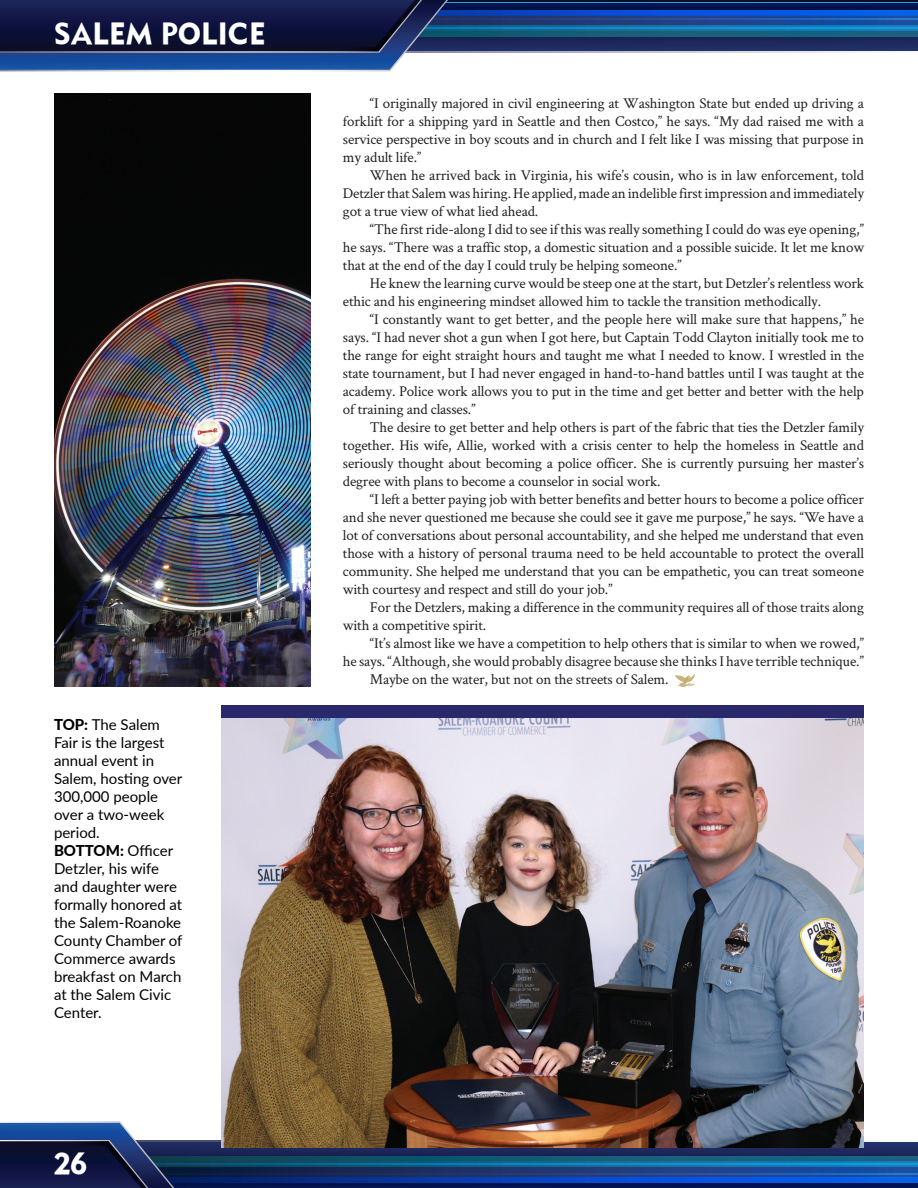
<style>
.page{position:relative;width:918px;height:1188px;background:#fff}
.page>*{position:absolute;margin:0;border:0;box-sizing:border-box;transform-origin:0 0}
.t1{font:30px "Metro Black LT Two";color:#fff}
.t2{font:15px/18px "Crimson Text";letter-spacing:-.01em;color:#231f20;text-align:justify}
.t3{font:15px/18px "Lato";color:#000}
.s1{font-weight:800}
</style>
<div class="page">
<svg style="left:0;top:0;width:918px;height:71px;background:#3b5381"></svg>
<svg style="left:0;top:1121px;width:918px;height:67px;background:#24457a"></svg>
<img style="left:221px;top:718px;width:643px;height:430px">
<svg style="left:675px;top:674px;width:20px;height:13px"></svg>
<div style="left:221px;top:705px;width:643px;height:13px;background:#28286b"></div>
<img style="left:54px;top:93px;width:256px;height:594px">
<h1 class="t1" style="left:54px;top:14px;width:213px">SALEM POLICE</h1>
<p class="t3" style="left:54px;top:715px;width:130px"><span class="s1">TOP:</span> The Salem<br>Fair is the largest annual event in<br>Salem, hosting over<br>300,000 people over a two-week period.<br><span class="s1">BOTTOM:</span> Officer<br>Detzler, his wife and daughter were formally honored at the Salem-Roanoke<br>County Chamber of<br>Commerce awards breakfast on March at the Salem Civic<br>Center.</p>
<h1 class="t1" style="left:54px;top:1144px;width:35px">26</h1>
<p class="t2" style="left:343px;top:94px;width:523px;text-indent:27px">“I originally majored in civil engineering at Washington State but ended up driving a forklift for a shipping yard in Seattle and then Costco,” he says. “My dad raised me with a service perspective in boy scouts and in church and I felt like I was missing that purpose in my adult life.”</p>
<p class="t2" style="left:343px;top:166px;width:523px;text-indent:27px">When he arrived back in Virginia, his wife’s cousin, who is in law enforcement, told Detzler that Salem was hiring. He applied, made an indelible first impression and immediately got a true view of what lied ahead.</p>
<p class="t2" style="left:343px;top:220px;width:523px;text-indent:27px">“The first ride-along I did to see if this was really something I could do was eye opening,” he says. “There was a traffic stop, a domestic situation and a possible suicide. It let me know that at the end of the day I could truly be helping someone.”</p>
<p class="t2" style="left:343px;top:274px;width:523px;text-indent:27px">He knew the learning curve would be steep one at the start, but Detzler’s relentless work ethic and his engineering mindset allowed him to tackle the transition methodically.</p>
<p class="t2" style="left:343px;top:310px;width:523px;text-indent:27px">“I constantly want to get better, and the people here will make sure that happens,” he says. “I had never shot a gun when I got here, but Captain Todd Clayton initially took me to the range for eight straight hours and taught me what I needed to know. I wrestled in the state tournament, but I had never engaged in hand-to-hand battles until I was taught at the academy. Police work allows you to put in the time and get better and better with the help of training and classes.”</p>
<p class="t2" style="left:343px;top:418px;width:523px;text-indent:27px">The desire to get better and help others is part of the fabric that ties the Detzler family together. His wife, Allie, worked with a crisis center to help the homeless in Seattle and seriously thought about becoming a police officer. She is currently pursuing her master’s degree with plans to become a counselor in social work.</p>
<p class="t2" style="left:343px;top:490px;width:523px;text-indent:27px">“I left a better paying job with better benefits and better hours to become a police officer and she never questioned me because she could see it gave me purpose,” he says. “We have a lot of conversations about personal accountability, and she helped me understand that even those with a history of personal trauma need to be held accountable to protect the overall community. She helped me understand that you can be empathetic, you can treat someone with courtesy and respect and still do your job.”</p>
<p class="t2" style="left:343px;top:598px;width:523px;text-indent:27px">For the Detzlers, making a difference in the community requires all of those traits along with a competitive spirit.</p>
<p class="t2" style="left:370px;top:634px;width:496px">“It’s almost like we have a competition to help others that is similar to when we rowed,”</p>
<p class="t2" style="left:343px;top:652px;width:523px">he says. “Although, she would probably disagree because she thinks I have terrible technique.”</p>
<p class="t2" style="left:370px;top:670px;width:300px">Maybe on the water, but not on the streets of Salem.</p>
</div>
